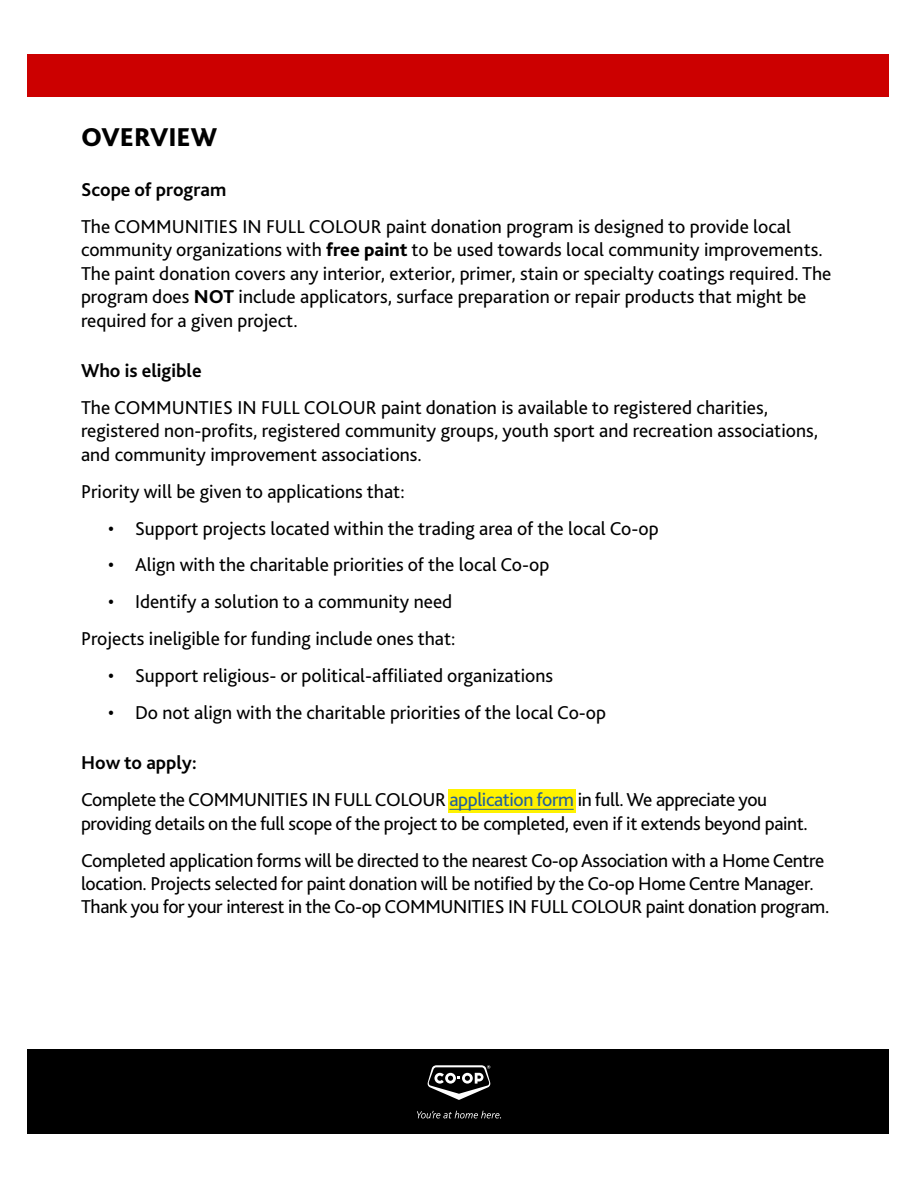
<style>
.page{position:relative;width:918px;height:1188px;background:#fff}
.page>*{position:absolute;margin:0;border:0;box-sizing:border-box;transform-origin:0 0}
.t1{font:800 27px "Bliss 2";color:#000}
.t2{font:19.5px/23.4px "Bliss 2";color:#000}
.t3{font:19.5px/36.9px "Bliss 2";letter-spacing:-.02em;color:#000}
.t4{font:700 19.5px "Bliss 2";color:#000}
.s1{font-weight:800}
.s2{font-weight:700}
.s3{color:#215e9e}
</style>
<div class="page">
<div style="left:27px;top:1050px;width:862px;height:84px;background:#000"></div>
<div style="left:27px;top:54px;width:862px;height:42px;background:#c00"></div>
<svg style="left:427px;top:1065px;width:64px;height:35px"></svg>
<svg style="left:417px;top:1111px;width:84px;height:7px"></svg>
<div style="left:448px;top:789px;width:128px;height:24px;background:#fff200"></div>
<hr style="left:449px;top:809px;width:125px;height:1px;background:#215e9e">
<h1 class="t1" style="left:81px;top:120px;width:138px">OVERVIEW</h1>
<p class="t4" style="left:81px;top:178px;width:147px">Scope of program</p>
<p class="t2" style="left:81px;top:215px;width:752px">The COMMUNITIES IN FULL COLOUR paint donation program is designed to provide local community organizations with <span class="s1">free paint</span> to be used towards local community improvements.<br>The paint donation covers any interior, exterior, primer, stain or specialty coatings required. The program does <span class="s1">NOT</span> include applicators, surface preparation or repair products that might be required for a given project.</p>
<p class="t4" style="left:81px;top:359px;width:122px">Who is eligible</p>
<p class="t2" style="left:81px;top:396px;width:739px">The COMMUNTIES IN FULL COLOUR paint donation is available to registered charities, registered non-profits, registered community groups, youth sport and recreation associations, and community improvement associations.</p>
<p class="t2" style="left:81px;top:479px;width:325px">Priority will be given to applications that:</p>
<p class="t2" style="left:108px;top:516px;width:552px">• Support projects located within the trading area of the local Co-op</p>
<p class="t2" style="left:108px;top:553px;width:443px">• Align with the charitable priorities of the local Co-op</p>
<p class="t2" style="left:81px;top:583px;width:376px;line-height:36.9px;text-align:right">• Identify a solution to a community need<br>Projects ineligible for funding include ones that:</p>
<p class="t2" style="left:108px;top:664px;width:447px">• Support religious- or political-affiliated organizations</p>
<p class="t2" style="left:108px;top:701px;width:500px">• Do not align with the charitable priorities of the local Co-op</p>
<p class="t3" style="left:81px;top:744px;width:688px"><span class="s2">How to apply:<br></span>Complete the COMMUNITIES IN FULL COLOUR <span class="s3">application form</span> in full. We appreciate you</p>
<p class="t3" style="left:81px;top:805px;width:745px">providing details on the full scope of the project to be completed, even if it extends beyond paint.<br>Completed application forms will be directed to the nearest Co-op Association with a Home Centre</p>
<p class="t3" style="left:81px;top:872px;width:750px;line-height:23.4px">location. Projects selected for paint donation will be notified by the Co-op Home Centre Manager.<br>Thank you for your interest in the Co-op COMMUNITIES IN FULL COLOUR paint donation program.</p>
</div>
